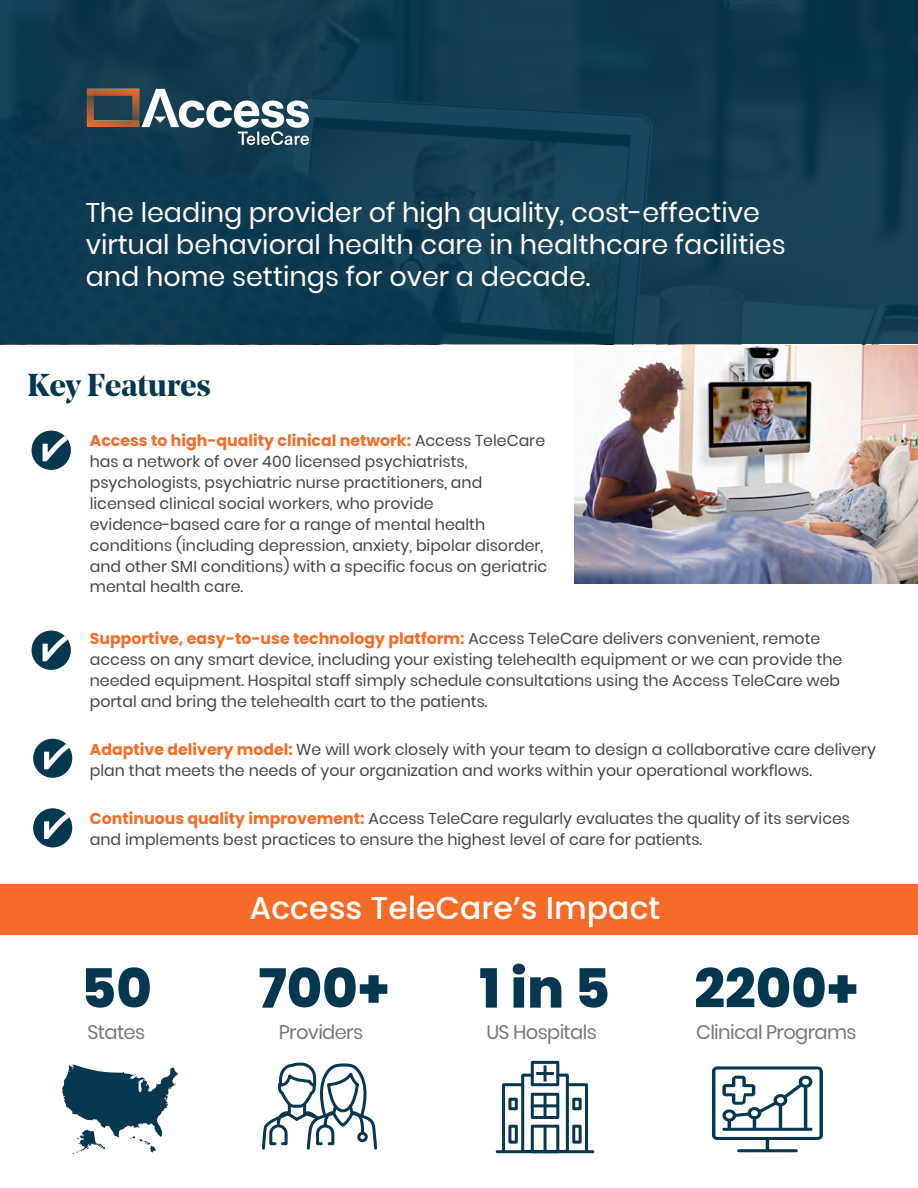
<style>
.page{position:relative;width:918px;height:1188px;background:#fff}
.page>*{position:absolute;margin:0;border:0;box-sizing:border-box;transform-origin:0 0}
.t1{font:800 54px "Poppins";color:#063751}
.t2{font:500 31.5px "Poppins";color:#fff}
.t3{font:700 31.5px "Noe Display";color:#063751}
.t4{font:27px/32.4px "Poppins";color:#fff}
.t5{font:19.5px "Poppins";letter-spacing:-.035em;color:#77797d}
.t6{font:15.75px/21px "Poppins";color:#444545}
.s1{font-weight:700;color:#f36d28}
</style>
<div class="page">
<div style="left:0;top:0;width:918px;height:344px;background:#103b52"></div>
<div style="left:32px;top:431px;width:39px;height:39px;background:#063751;border-radius:50%"></div>
<svg style="left:42px;top:431px;width:29px;height:31px"></svg>
<div style="left:33px;top:808px;width:39px;height:39px;background:#063751;border-radius:50%"></div>
<svg style="left:43px;top:808px;width:29px;height:32px"></svg>
<div style="left:32px;top:631px;width:39px;height:39px;background:#063751;border-radius:50%"></div>
<svg style="left:42px;top:631px;width:29px;height:31px"></svg>
<div style="left:33px;top:739px;width:39px;height:39px;background:#063751;border-radius:50%"></div>
<svg style="left:43px;top:739px;width:29px;height:31px"></svg>
<div style="left:0;top:884px;width:918px;height:50px;background:#f36d28"></div>
<img style="left:574px;top:345px;width:344px;height:239px">
<svg style="left:712px;top:1066px;width:111px;height:86px"></svg>
<svg style="left:62px;top:1065px;width:116px;height:89px"></svg>
<svg style="left:262px;top:1062px;width:116px;height:88px"></svg>
<hr style="left:497px;top:1150px;width:96px;height:3px;background:#073751">
<div style="left:531px;top:1061px;width:28px;height:25px;border:3px solid #073751"></div>
<svg style="left:501px;top:1072px;width:89px;height:82px"></svg>
<hr style="left:544px;top:1094px;width:3px;height:23px;background:#073751">
<hr style="left:532px;top:1104px;width:26px;height:3px;background:#073751">
<hr style="left:536px;top:1072px;width:18px;height:3px;background:#073751">
<hr style="left:544px;top:1066px;width:3px;height:16px;background:#073751">
<img style="left:86px;top:85px;width:230px;height:67px">
<h3 class="t4" style="left:86px;top:196px;width:701px">The leading provider of high quality, cost-effective virtual behavioral health care in healthcare facilities and home settings for over a decade.</h3>
<h2 class="t3" style="left:27px;top:365px;width:185px">Key Features</h2>
<p class="t6" style="left:90px;top:430px;width:459px"><span class="s1">Access to high-quality clinical network:</span> Access TeleCare has a network of over 400 licensed psychiatrists, psychologists, psychiatric nurse practitioners, and licensed clinical social workers, who provide evidence-based care for a range of mental health conditions (including depression, anxiety, bipolar disorder, and other SMI conditions) with a specific focus on geriatric mental health care.</p>
<p class="t6" style="left:90px;top:628px;width:754px"><span class="s1">Supportive, easy-to-use technology platform:</span> Access TeleCare delivers convenient, remote access on any smart device, including your existing telehealth equipment or we can provide the needed equipment. Hospital staff simply schedule consultations using the Access TeleCare web portal and bring the telehealth cart to the patients.</p>
<p class="t6" style="left:90px;top:739px;width:788px"><span class="s1">Adaptive delivery model:</span> We will work closely with your team to design a collaborative care delivery plan that meets the needs of your organization and works within your operational workflows.</p>
<p class="t6" style="left:90px;top:808px;width:762px"><span class="s1">Continuous quality improvement:</span> Access TeleCare regularly evaluates the quality of its services and implements best practices to ensure the highest level of care for patients.</p>
<h1 class="t1" style="left:81px;top:957px;width:72px">50</h1>
<p class="t5" style="left:88px;top:1021px;width:59px">States</p>
<h2 class="t2" style="left:249px;top:890px;width:412px">Access TeleCare’s Impact</h2>
<h1 class="t1" style="left:258px;top:957px;width:133px">700+</h1>
<p class="t5" style="left:279px;top:1021px;width:86px">Providers</p>
<h1 class="t1" style="left:479px;top:957px;width:132px">1 in 5</h1>
<p class="t5" style="left:486px;top:1021px;width:112px">US Hospitals</p>
<h1 class="t1" style="left:694px;top:957px;width:166px">2200+</h1>
<p class="t5" style="left:696px;top:1021px;width:162px">Clinical Programs</p>
</div>
